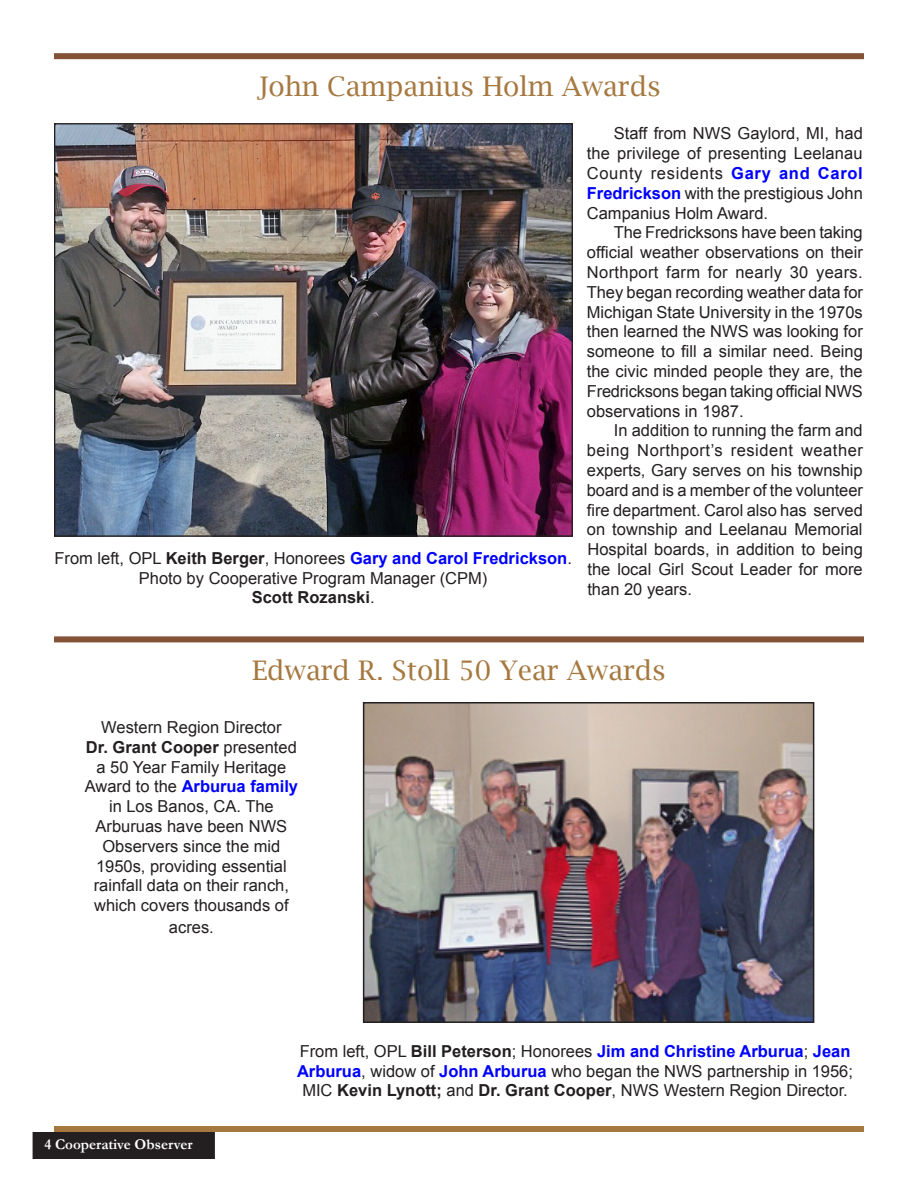
<style>
.page{position:relative;width:918px;height:1188px;background:#fff}
.page>*{position:absolute;margin:0;border:0;box-sizing:border-box;transform-origin:0 0}
.Headline{font:27px "Lucida Bright";color:#a5783f}
.Body{font:16.5px/19.8px "Arial";color:#231f20;text-align:justify}
.cap1{font:16.5px/19.8px "Arial";color:#231f20;text-align:center}
.t1{font:700 15px "Garamond";color:#fff}
.s1{font-weight:700}
.s2{font-weight:700;color:#00f}
</style>
<div class="page">
<div style="left:33px;top:1133px;width:181px;height:25px;background:#231f20"></div>
<div style="left:33px;top:1132px;width:182px;height:27px;border:2px solid #231f20"></div>
<div style="left:54px;top:1126px;width:810px;height:6px;background:#a5783f"></div>
<div style="left:54px;top:636px;width:810px;height:6px;background:#835237"></div>
<img style="left:56px;top:125px;width:515px;height:410px">
<div style="left:54px;top:53px;width:810px;height:6px;background:#835237"></div>
<img style="left:366px;top:705px;width:445px;height:315px">
<div style="left:363px;top:702px;width:451px;height:321px;border:2px solid #231f20"></div>
<p class="Headline" style="left:257px;top:71px;width:405px">John Campanius Holm Awards</p>
<p class="cap1" style="left:54px;top:548px;width:519px">From left, OPL <span class="s1">Keith Berger</span>, Honorees <span class="s2">Gary and Carol Fredrickson</span>.<br>Photo by Cooperative Program Manager (CPM)<br><span class="s1">Scott Rozanski</span>.</p>
<p class="Body" style="left:587px;top:124px;width:277px;text-indent:27px">Staff from NWS Gaylord, MI, had the privilege of presenting Leelanau County residents <span class="s2">Gary and Carol Fredrickson</span> with the prestigious John Campanius Holm Award.</p>
<p class="Body" style="left:587px;top:223px;width:278px;text-indent:27px">The Fredricksons have been taking official weather observations on their Northport farm for nearly 30 years.<br>They began recording weather data for Michigan State University in the 1970s then learned the NWS was looking for someone to fill a similar need. Being the civic minded people they are, the Fredricksons began taking official NWS observations in 1987.</p>
<p class="Body" style="left:587px;top:421px;width:278px;text-indent:27px">In addition to running the farm and being Northport’s resident weather experts, Gary serves on his township board and is a member of the volunteer fire department. Carol also has served on township and Leelanau Memorial Hospital boards, in addition to being the local Girl Scout Leader for more than 20 years.</p>
<p class="Headline" style="left:252px;top:655px;width:415px">Edward R. Stoll 50 Year Awards</p>
<p class="cap1" style="left:85px;top:717px;width:215px">Western Region Director<br><span class="s1">Dr. Grant Cooper</span> presented a 50 Year Family Heritage<br>Award to the <span class="s2">Arburua family </span>in Los Banos, CA. The<br>Arburuas have been NWS<br>Observers since the mid<br>1950s, providing essential rainfall data on their ranch, which covers thousands of</p>
<p class="cap1" style="left:169px;top:917px;width:46px">acres.</p>
<p class="t1" style="left:44px;top:1134px;width:150px">4 Cooperative Observer</p>
<p class="cap1" style="left:297px;top:1041px;width:557px">From left, OPL <span class="s1">Bill Peterson</span>; Honorees <span class="s2">Jim and Christine Arburua</span>; <span class="s2">Jean<br>Arburua</span>, widow of <span class="s2">John Arburua</span> who began the NWS partnership in 1956;<br>MIC <span class="s1">Kevin Lynott;</span> and <span class="s1">Dr. Grant Cooper</span>, NWS Western Region Director.</p>
</div>
